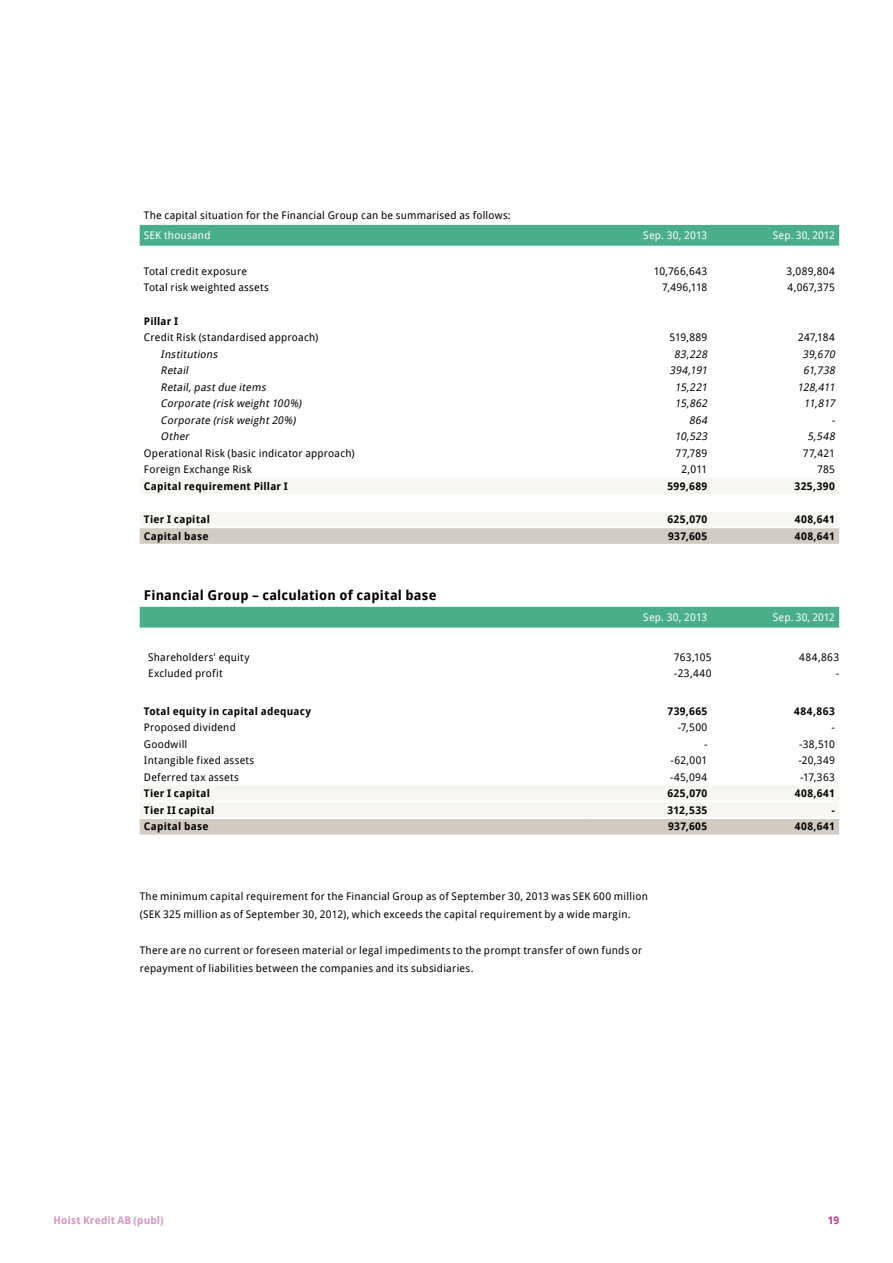
<style>
.page{position:relative;width:893px;height:1263px;background:#fff}
.page>*{position:absolute;margin:0;border:0;box-sizing:border-box;transform-origin:0 0}
.t1{font:700 13.5px "Droid Sans";letter-spacing:.01em;color:#000}
.t2{font:10.5px/18px "Droid Sans";letter-spacing:.025em;color:#000}
.t3{font:700 10.5px "Droid Sans";letter-spacing:.025em;color:#000}
.t4{font:italic 10.5px "Droid Sans";color:#000}
.t5{font:10.5px "Droid Sans";letter-spacing:.02em;color:#fff}
.t6{font:700 10.5px "Droid Sans";letter-spacing:.015em;color:#d596c0}
.t7{font:700 10.5px "Droid Sans";color:#b83c86}
</style>
<div class="page">
<div style="left:140px;top:225px;width:699px;height:21px;background:#4aae8a"></div>
<svg style="left:140px;top:478px;width:699px;height:66px"></svg>
<hr style="left:140px;top:510px;width:444px;height:2px;background:#fff">
<hr style="left:584px;top:510px;width:128px;height:2px;background:#fff">
<hr style="left:712px;top:510px;width:127px;height:2px;background:#fff">
<hr style="left:140px;top:526px;width:444px;height:2px;background:#fff">
<hr style="left:584px;top:526px;width:128px;height:2px;background:#fff">
<hr style="left:712px;top:526px;width:127px;height:2px;background:#fff">
<div style="left:140px;top:607px;width:699px;height:21px;background:#4aae8a"></div>
<svg style="left:140px;top:785px;width:699px;height:49px"></svg>
<hr style="left:140px;top:800px;width:444px;height:2px;background:#fff">
<hr style="left:584px;top:800px;width:128px;height:2px;background:#fff">
<hr style="left:712px;top:800px;width:127px;height:2px;background:#fff">
<hr style="left:140px;top:817px;width:444px;height:2px;background:#fff">
<hr style="left:584px;top:817px;width:128px;height:2px;background:#fff">
<hr style="left:712px;top:817px;width:127px;height:2px;background:#fff">
<p class="t2" style="left:144px;top:206px;width:368px">The capital situation for the Financial Group can be summarised as follows:</p>
<p class="t5" style="left:144px;top:230px;width:68px">SEK thousand</p>
<p class="t5" style="left:643px;top:230px;width:66px">Sep. 30, 2013</p>
<p class="t5" style="left:773px;top:230px;width:64px">Sep. 30, 2012</p>
<p class="t2" style="left:144px;top:262px;width:105px">Total credit exposure</p>
<p class="t2" style="left:654px;top:262px;width:55px">10,766,643</p>
<p class="t2" style="left:787px;top:262px;width:50px">3,089,804</p>
<p class="t2" style="left:144px;top:278px;width:127px">Total risk weighted assets</p>
<p class="t2" style="left:662px;top:278px;width:47px">7,496,118</p>
<p class="t2" style="left:788px;top:278px;width:49px">4,067,375</p>
<p class="t3" style="left:144px;top:315px;width:36px">Pillar I</p>
<p class="t2" style="left:144px;top:328px;width:176px">Credit Risk (standardised approach)</p>
<p class="t2" style="left:669px;top:328px;width:39px">519,889</p>
<p class="t2" style="left:798px;top:328px;width:38px">247,184</p>
<p class="t4" style="left:161px;top:348px;width:60px">Institutions</p>
<p class="t4" style="left:674px;top:348px;width:37px">83,228</p>
<p class="t4" style="left:802px;top:348px;width:36px">39,670</p>
<p class="t4" style="left:161px;top:364px;width:31px">Retail</p>
<p class="t4" style="left:670px;top:364px;width:41px">394,191</p>
<p class="t4" style="left:803px;top:364px;width:35px">61,738</p>
<p class="t4" style="left:161px;top:381px;width:109px">Retail,pastdue items</p>
<p class="t4" style="left:675px;top:381px;width:36px">15,221</p>
<p class="t4" style="left:798px;top:381px;width:41px">128,411</p>
<p class="t4" style="left:161px;top:397px;width:144px">Corporate (risk weight100%)</p>
<p class="t4" style="left:675px;top:397px;width:36px">15,862</p>
<p class="t4" style="left:804px;top:397px;width:35px">11,817</p>
<p class="t4" style="left:161px;top:414px;width:139px">Corporate (risk weight20%)</p>
<p class="t4" style="left:689px;top:414px;width:22px">864</p>
<p class="t4" style="left:832px;top:414px;width:7px">-</p>
<p class="t4" style="left:161px;top:430px;width:32px">Other</p>
<p class="t4" style="left:675px;top:430px;width:36px">10,523</p>
<p class="t4" style="left:807px;top:430px;width:31px">5,548</p>
<p class="t2" style="left:144px;top:444px;width:212px">Operational Risk (basic indicator approach)</p>
<p class="t2" style="left:676px;top:444px;width:33px">77,789</p>
<p class="t2" style="left:803px;top:444px;width:34px">77,421</p>
<p class="t2" style="left:144px;top:461px;width:110px">Foreign Exchange Risk</p>
<p class="t2" style="left:681px;top:461px;width:27px">2,011</p>
<p class="t2" style="left:817px;top:461px;width:19px">785</p>
<p class="t3" style="left:144px;top:480px;width:146px">Capital requirement Pillar I</p>
<p class="t3" style="left:668px;top:480px;width:41px">599,689</p>
<p class="t3" style="left:795px;top:480px;width:42px">325,390</p>
<p class="t3" style="left:144px;top:513px;width:67px">Tier I capital</p>
<p class="t3" style="left:667px;top:513px;width:41px">625,070</p>
<p class="t3" style="left:795px;top:513px;width:42px">408,641</p>
<p class="t3" style="left:144px;top:530px;width:66px">Capital base</p>
<p class="t3" style="left:668px;top:530px;width:41px">937,605</p>
<p class="t3" style="left:795px;top:530px;width:42px">408,641</p>
<p class="t1" style="left:144px;top:588px;width:294px">Financial Group – calculation of capital base</p>
<p class="t5" style="left:643px;top:611px;width:66px">Sep. 30, 2013</p>
<p class="t5" style="left:773px;top:611px;width:64px">Sep. 30, 2012</p>
<p class="t2" style="left:148px;top:648px;width:103px">Shareholders' equity</p>
<p class="t2" style="left:674px;top:648px;width:39px">763,105</p>
<p class="t2" style="left:799px;top:648px;width:41px">484,863</p>
<p class="t2" style="left:148px;top:664px;width:76px">Excluded profit</p>
<p class="t2" style="left:674px;top:664px;width:39px">-23,440</p>
<p class="t2" style="left:836px;top:664px;width:5px">-</p>
<p class="t3" style="left:144px;top:705px;width:169px">Total equity in capital adequacy</p>
<p class="t3" style="left:667px;top:705px;width:41px">739,665</p>
<p class="t3" style="left:794px;top:705px;width:42px">484,863</p>
<p class="t2" style="left:144px;top:718px;width:93px">Proposed dividend</p>
<p class="t2" style="left:678px;top:718px;width:31px">-7,500</p>
<p class="t2" style="left:832px;top:718px;width:5px">-</p>
<p class="t2" style="left:144px;top:735px;width:45px">Goodwill</p>
<p class="t2" style="left:704px;top:735px;width:5px">-</p>
<p class="t2" style="left:799px;top:735px;width:37px">-38,510</p>
<p class="t2" style="left:144px;top:751px;width:112px">Intangible fixed assets</p>
<p class="t2" style="left:670px;top:751px;width:38px">-62,001</p>
<p class="t2" style="left:798px;top:751px;width:38px">-20,349</p>
<p class="t2" style="left:144px;top:768px;width:97px">Deferred tax assets</p>
<p class="t2" style="left:670px;top:768px;width:39px">-45,094</p>
<p class="t2" style="left:800px;top:768px;width:36px">-17,363</p>
<p class="t3" style="left:144px;top:787px;width:67px">Tier I capital</p>
<p class="t3" style="left:667px;top:787px;width:41px">625,070</p>
<p class="t3" style="left:795px;top:787px;width:42px">408,641</p>
<p class="t3" style="left:144px;top:804px;width:72px">Tier II capital</p>
<p class="t3" style="left:667px;top:804px;width:41px">312,535</p>
<p class="t3" style="left:832px;top:804px;width:5px">-</p>
<p class="t3" style="left:144px;top:820px;width:66px">Capital base</p>
<p class="t3" style="left:668px;top:820px;width:41px">937,605</p>
<p class="t3" style="left:795px;top:820px;width:42px">408,641</p>
<p class="t2" style="left:140px;top:887px;width:510px">The minimum capital requirement for the Financial Group as of September 30, 2013 was SEK 600 million (SEK 325 million as of September 30, 2012), which exceeds the capital requirement by a wide margin.</p>
<p class="t2" style="left:140px;top:941px;width:504px">There are no current or foreseen material or legal impediments to the prompt transfer of own funds or repayment of liabilities between the companies and its subsidiaries.</p>
<p class="t6" style="left:54px;top:1214px;width:112px">Hoist Kredit AB (publ)</p>
<p class="t7" style="left:828px;top:1214px;width:13px">19</p>
</div>
